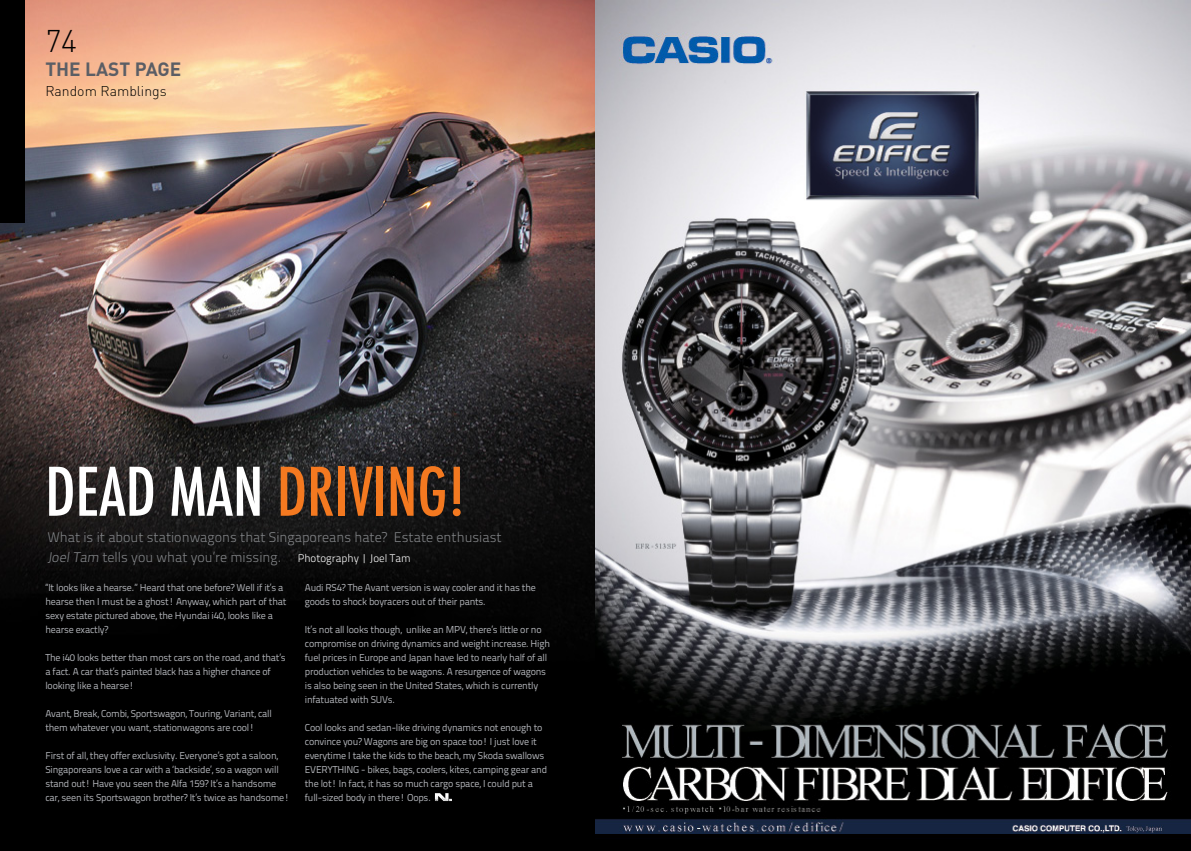
<style>
.page{position:relative;width:1191px;height:851px;background:#fff}
.page>*{position:absolute;margin:0;border:0;box-sizing:border-box;transform-origin:0 0}
.t1{font:500 condensed 65px "Futura";color:#f47920}
.t2{font:300 31px "DIN";color:#000}
.t3{font:700 19px "DIN";color:#5b5e65}
.t4{font:300 14px/20px "Titillium Text 22 L";color:#808285}
.t5{font:300 14px "DIN";color:#000}
.t6{font:10px/14px "Titillium Text 22 L";letter-spacing:-.02em;color:#b3b5ba}
.s1{color:#fff}
.s2{font-size:11px;color:#fff}
</style>
<div class="page">
<img style="left:0;top:0;width:595px;height:850px">
<div style="left:0;top:0;width:25px;height:222px;background:#000"></div>
<img style="left:595px;top:0;width:595px;height:850px">
<svg style="left:435px;top:793px;width:17px;height:7px"></svg>
<h2 class="t2" style="left:45px;top:22px;width:33px">74</h2>
<h3 class="t3" style="left:45px;top:57px;width:138px">THE LAST PAGE</h3>
<h3 class="t5" style="left:45px;top:83px;width:123px">Random Ramblings</h3>
<h1 class="t1" style="left:45px;top:450px;width:422px"><span class="s1">DEAD MAN</span> DRIVING!</h1>
<h3 class="t4" style="left:47px;top:526px;width:456px">What is it about stationwagons that Singaporeans hate? Estate enthusiast<br>JoelTam tells you what you’re missing. <span class="s2">Photography | Joel Tam</span></h3>
<p class="t6" style="left:45px;top:579px;width:243px">‘‘It looks like a hearse.” Heard that one before? Well if it’s a hearse then I must be a ghost! Anyway, which part of that sexy estate pictured above, the Hyundai i40, looks like a hearse exactly?</p>
<p class="t6" style="left:45px;top:649px;width:242px">The i40 looks better than most cars on the road, and that’s a fact. A car that’s painted black has a higher chance of looking like a hearse!</p>
<p class="t6" style="left:45px;top:705px;width:228px">Avant, Break, Combi, Sportswagon, Touring, Variant, call them whatever you want, stationwagons are cool!</p>
<p class="t6" style="left:45px;top:747px;width:245px">First of all, they offer exclusivity. Everyone’s got a saloon, Singaporeans love a car with a ‘backside’, so a wagon will stand out! Have you seen the Alfa 159? It’s a handsome car, seen its Sportswagon brother? It’s twice as handsome!</p>
<p class="t6" style="left:305px;top:579px;width:232px">Audi RS4? The Avant version is way cooler and it has the goods to shock boyracers out of their pants.</p>
<p class="t6" style="left:305px;top:621px;width:247px">It’s not all looks though, unlike an MPV, there’s little or no compromise on driving dynamics and weight increase. High fuel prices in Europe and Japan have led to nearly half of all production vehicles to be wagons. A resurgence of wagons is also being seen in the United States, which is currently infatuated with SUVs.</p>
<p class="t6" style="left:305px;top:719px;width:244px">Cool looks and sedan-like driving dynamics not enough to convince you? Wagons are big on space too! I just love it everytime I take the kids to the beach, my Skoda swallows EVERYTHING - bikes, bags, coolers, kites, camping gear and the lot! In fact, it has so much cargo space, I could put a full-sized body in there! Oops.</p>
</div>
